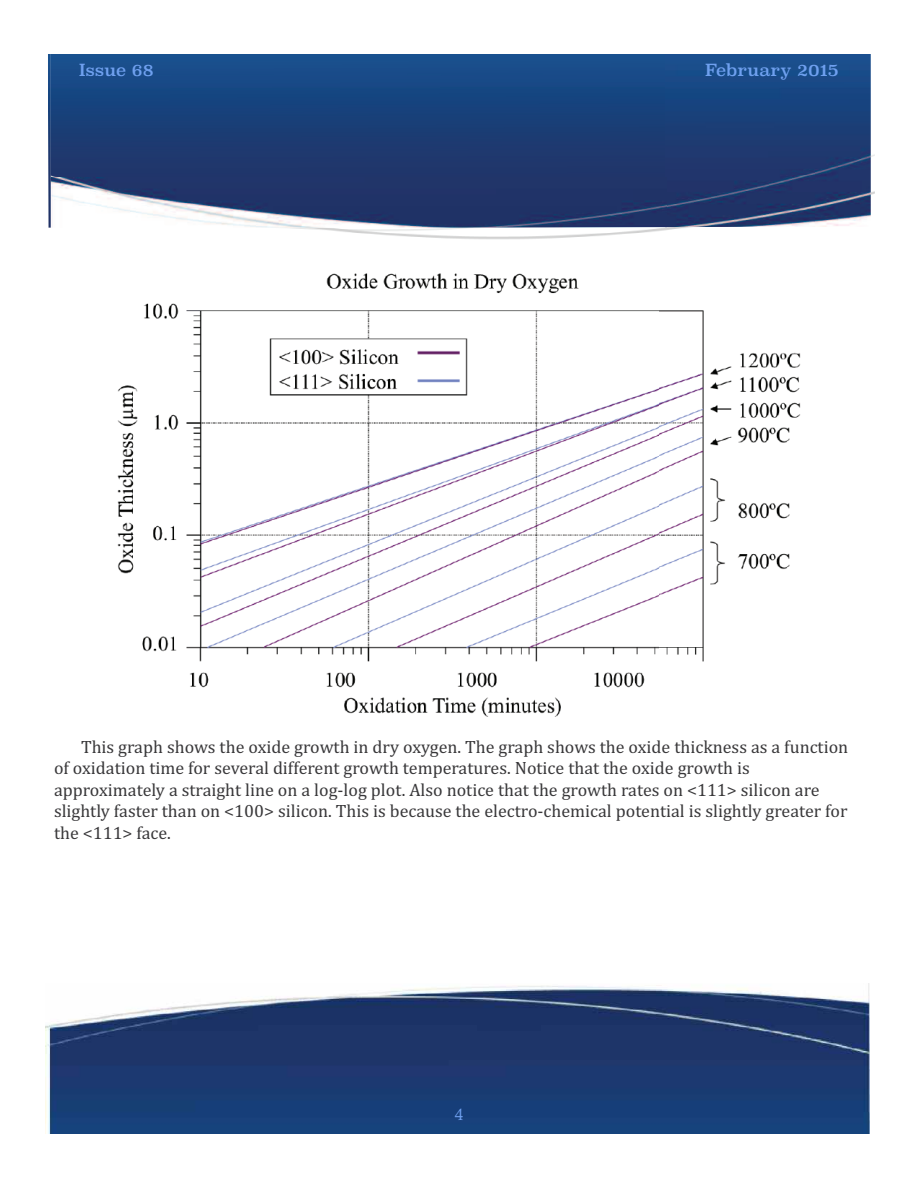
<style>
.page{position:relative;width:918px;height:1188px;background:#fff}
.page>*{position:absolute;margin:0;border:0;box-sizing:border-box;transform-origin:0 0}
.t1{font:18px/21.6px "Cambria";color:#39383a}
.t2{font:16.5px "Superclarendon";color:#6fa0ef}
.t3{font:16.5px "Calisto";color:#6fa0ef}
</style>
<div class="page">
<img style="left:48px;top:54px;width:3px;height:174px">
<img style="left:51px;top:54px;width:820px;height:174px">
<img style="left:45px;top:983px;width:825px;height:151px">
<img style="left:117px;top:273px;width:684px;height:444px">
<p class="t2" style="left:79px;top:59px;width:76px">Issue 68</p>
<p class="t2" style="left:705px;top:59px;width:135px">February 2015</p>
<p class="t1" style="left:54px;top:736px;width:796px;text-indent:27px">This graph shows the oxide growth in dry oxygen. The graph shows the oxide thickness as a function of oxidation time for several different growth temperatures. Notice that the oxide growth is approximately a straight line on a log-log plot. Also notice that the growth rates on &lt;111&gt; silicon are slightly faster than on &lt;100&gt; silicon. This is because the electro-chemical potential is slightly greater for the &lt;111&gt; face.</p>
<p class="t3" style="left:455px;top:1108px;width:10px">4</p>
</div>
